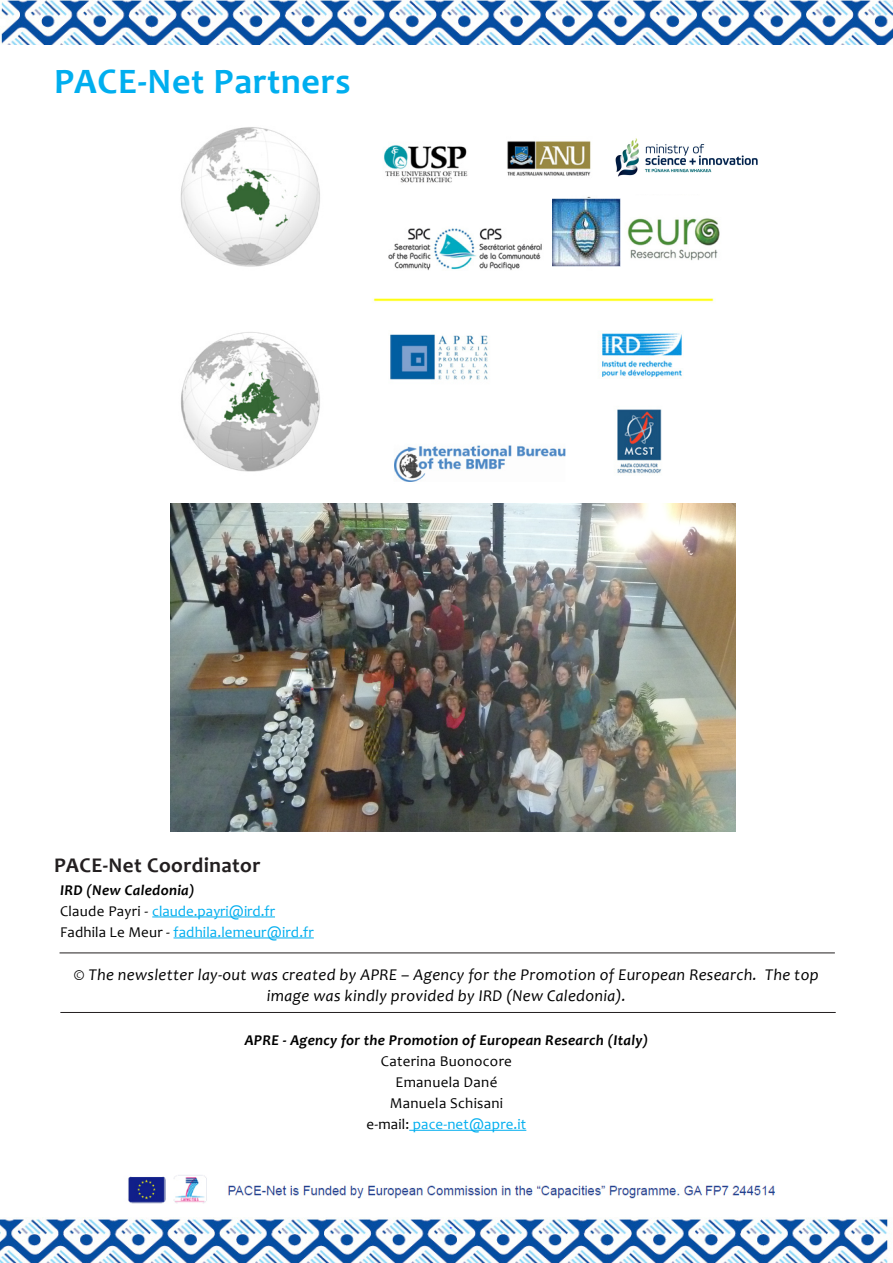
<style>
.page{position:relative;width:893px;height:1263px;background:#fff}
.page>*{position:absolute;margin:0;border:0;box-sizing:border-box;transform-origin:0 0}
.t1{font:700 36px "Candara";letter-spacing:.02em;color:#00aeef}
.t2{font:700 21px "Candara";letter-spacing:.02em;color:#231f20}
.t3{font:italic 16.5px/21px "Candara";letter-spacing:.02em;color:#000;text-align:center}
.t4{font:15px/21px "Candara";letter-spacing:.01em;color:#00aeef}
.t5{font:15px/21px "Candara";letter-spacing:.02em;color:#000;text-align:center}
.t6{font:italic 700 15px "Candara";letter-spacing:.02em;color:#000}
.s1{font-weight:700;font-style:italic;color:#000}
.s2{color:#000}
.s3{color:#00aeef}
</style>
<div class="page">
<img style="left:1px;top:0;width:892px;height:44px">
<img style="left:0;top:1217px;width:890px;height:46px">
<hr style="left:152px;top:917px;width:123px;height:1px;background:#00aeef">
<hr style="left:174px;top:938px;width:140px;height:1px;background:#00aeef">
<hr style="left:409px;top:1130px;width:117px;height:1px;background:#00aeef">
<img style="left:128px;top:1175px;width:647px;height:28px">
<img style="left:180px;top:127px;width:540px;height:355px">
<img style="left:598px;top:127px;width:160px;height:66px">
<hr style="left:60px;top:952px;width:775px;height:1px;background:#231f20">
<hr style="left:60px;top:1012px;width:776px;height:1px;background:#231f20">
<img style="left:553px;top:198px;width:67px;height:69px">
<img style="left:170px;top:503px;width:565px;height:328px">
<h1 class="t1" style="left:54px;top:59px;width:298px">PACE-Net Partners</h1>
<p class="t2" style="left:54px;top:853px;width:208px">PACE-Net Coordinator</p>
<p class="t4" style="left:60px;top:880px;width:255px"><span class="s1">IRD (New Caledonia)<br></span><span class="s2">Claude Payri -</span> claude.payri@ird.fr<br><span class="s2">Fadhila Le Meur -</span> fadhila.lemeur@ird.fr</p>
<p class="t3" style="left:74px;top:964px;width:746px">© The newsletter lay-out was created by APRE – Agency for the Promotion of European Research. The top image was kindly provided by IRD (New Caledonia).</p>
<p class="t6" style="left:245px;top:1031px;width:405px">APRE - Agency for the Promotion of European Research (Italy)</p>
<p class="t5" style="left:367px;top:1051px;width:161px">Caterina Buonocore<br>Emanuela Dané<br>Manuela Schisani<br>e-mail: <span class="s3">pace-net@apre.it</span></p>
</div>
